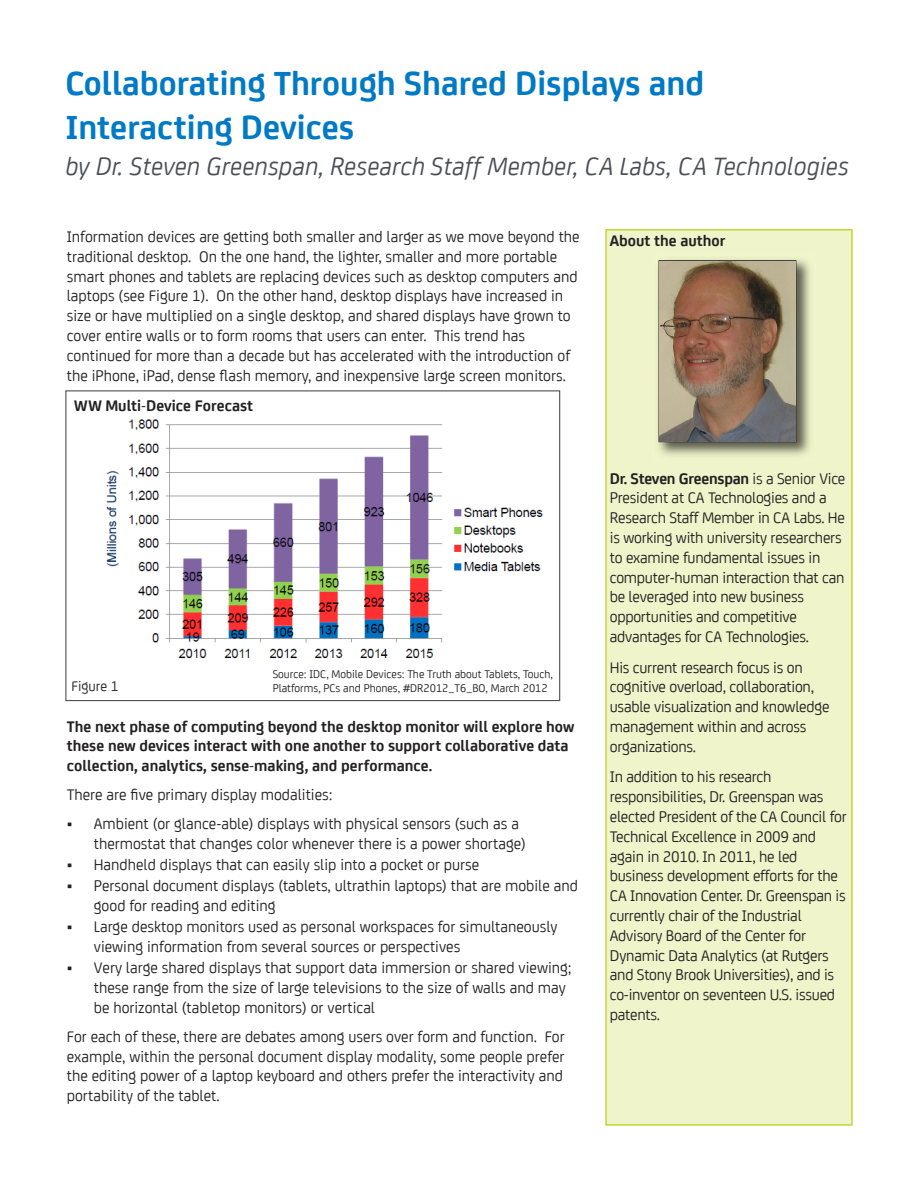
<style>
.page{position:relative;width:918px;height:1188px;background:#fff}
.page>*{position:absolute;margin:0;border:0;box-sizing:border-box;transform-origin:0 0}
.t1{font:700 36px/43.2px "CA Sans";color:#007ac5}
.t2{font:italic 27px "CA Sans";color:#4c4f53}
.t3{font:16.5px/19.8px "CA Sans";color:#232122}
.t4{font:700 16.5px/19.8px "CA Sans";color:#232122}
.t5{font:15px "CA Sans";color:#232122}
.t6{font:12px/14.4px "CA Sans";color:#232122}
.s1{font-weight:700}
</style>
<div class="page">
<div style="left:608px;top:232px;width:242px;height:891px;background:#f0f4ca"></div>
<div style="left:605px;top:229px;width:248px;height:897px;border:2px solid #c3d52d"></div>
<img style="left:652px;top:253px;width:164px;height:209px">
<img style="left:659px;top:261px;width:137px;height:180px">
<div style="left:65px;top:390px;width:495px;height:311px;border:1px solid #4e5054"></div>
<img style="left:106px;top:419px;width:437px;height:240px">
<h1 class="t1" style="left:65px;top:61px;width:640px">Collaborating Through Shared Displays and<br>Interacting Devices</h1>
<h2 class="t2" style="left:65px;top:151px;width:785px">by Dr. Steven Greenspan, Research Staff Member, CA Labs, CA Technologies</h2>
<p class="t3" style="left:67px;top:226px;width:514px">Information devices are getting both smaller and larger as we move beyond the traditional desktop. On the one hand, the lighter, smaller and more portable smart phones and tablets are replacing devices such as desktop computers and laptops (see Figure 1). On the other hand, desktop displays have increased in size or have multiplied on a single desktop, and shared displays have grown to cover entire walls or to form rooms that users can enter. This trend has continued for more than a decade but has accelerated with the introduction of the iPhone, iPad, dense flash memory, and inexpensive large screen monitors.</p>
<p class="t4" style="left:74px;top:395px;width:181px">WW Multi-Device Forecast</p>
<p class="t5" style="left:71px;top:678px;width:49px">Figure 1</p>
<p class="t6" style="left:273px;top:667px;width:282px">Source: IDC, Mobile Devices: The Truth about Tablets, Touch,<br>Platforms, PCs and Phones, #DR2012_T6_BO, March 2012</p>
<p class="t4" style="left:67px;top:716px;width:509px">The next phase of computing beyond the desktop monitor will explore how these new devices interact with one another to support collaborative data collection, analytics, sense-making, and performance.</p>
<p class="t3" style="left:67px;top:784px;width:267px">There are five primary display modalities:</p>
<p class="t3" style="left:94px;top:813px;width:434px;text-indent:-27px">• Ambient (or glance-able) displays with physical sensors (such as a thermostat that changes color whenever there is a power shortage)</p>
<p class="t3" style="left:67px;top:854px;width:414px">• Handheld displays that can easily slip into a pocket or purse</p>
<p class="t3" style="left:94px;top:876px;width:486px;text-indent:-27px">• Personal document displays (tablets, ultrathin laptops) that are mobile and good for reading and editing</p>
<p class="t3" style="left:94px;top:917px;width:465px;text-indent:-27px">• Large desktop monitors used as personal workspaces for simultaneously viewing information from several sources or perspectives</p>
<p class="t3" style="left:94px;top:958px;width:479px;text-indent:-27px">• Very large shared displays that support data immersion or shared viewing; these range from the size of large televisions to the size of walls and may be horizontal (tabletop monitors) or vertical</p>
<p class="t3" style="left:67px;top:1026px;width:499px;text-align:justify">For each of these, there are debates among users over form and function. For example, within the personal document display modality, some people prefer the editing power of a laptop keyboard and others prefer the interactivity and portability of the tablet.</p>
<p class="t4" style="left:610px;top:230px;width:117px">About the author</p>
<p class="t3" style="left:610px;top:468px;width:237px"><span class="s1">Dr. Steven Greenspan</span> is a Senior Vice President at CA Technologies and a Research Staff Member in CA Labs. He is working with university researchers to examine fundamental issues in computer-human interaction that can be leveraged into new business opportunities and competitive advantages for CA Technologies.</p>
<p class="t3" style="left:610px;top:657px;width:221px">His current research focus is on cognitive overload, collaboration, usable visualization and knowledge management within and across organizations.</p>
<p class="t3" style="left:610px;top:767px;width:238px">In addition to his research responsibilities, Dr. Greenspan was elected President of the CA Council for<br>Technical Excellence in 2009 and again in 2010. In 2011, he led business development efforts for the<br>CA Innovation Center. Dr. Greenspan is currently chair of the Industrial<br>Advisory Board of the Center for<br>Dynamic Data Analytics (at Rutgers and Stony Brook Universities), and is co-inventor on seventeen U.S. issued patents.</p>
</div>
